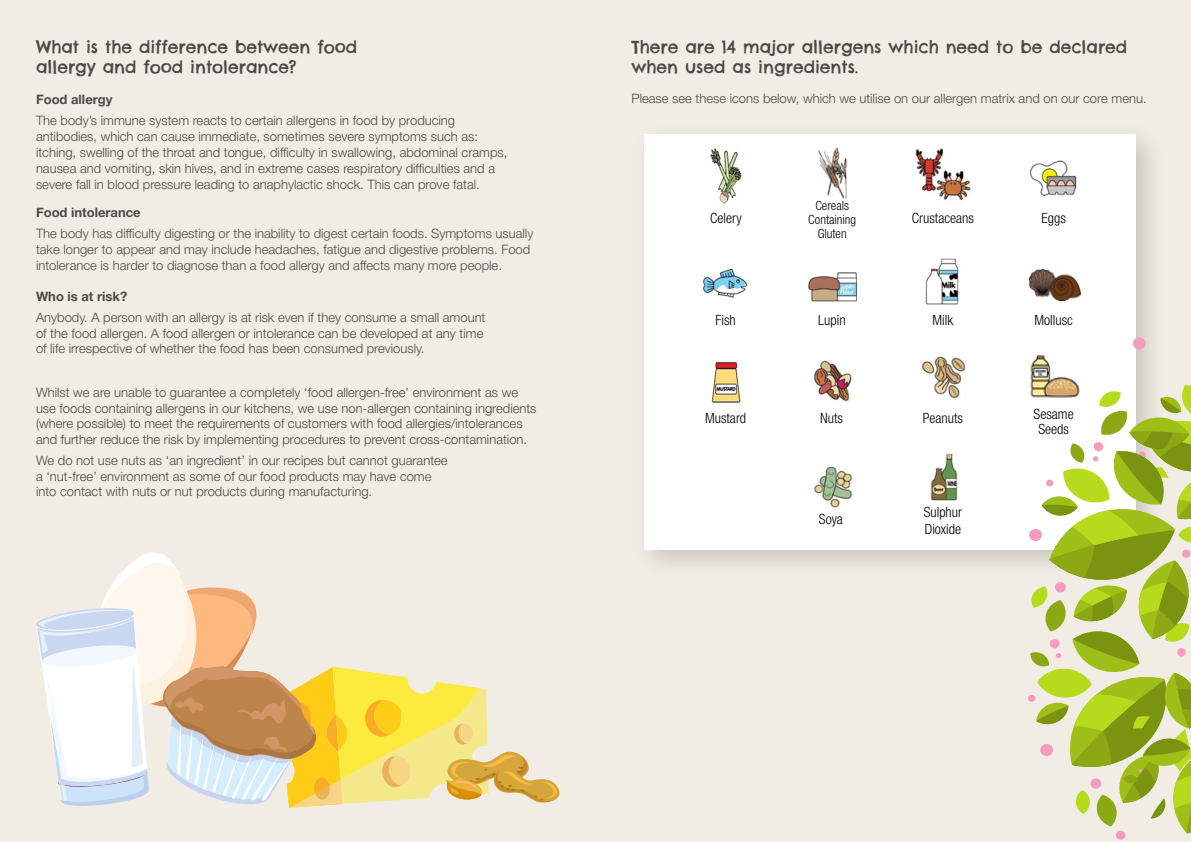
<style>
.page{position:relative;width:1191px;height:842px;background:#fff}
.page>*{position:absolute;margin:0;border:0;box-sizing:border-box;transform-origin:0 0}
.t1{font:17px/20.4px "Chelsea Market Pro";color:#4a4a49}
.t2{font:300 condensed 14.1px/17.1px "Helvetica Neue LT Std";color:#000}
.t3{font:300 13px/16px "Helvetica Neue LT Std";color:#4a4a49}
.t4{font:700 13px "Helvetica Neue LT Std";color:#4a4a49}
.t5{font:300 condensed 12.7px/14.1px "Helvetica Neue LT Std";color:#000;text-align:center}
</style>
<div class="page">
<div style="left:0;top:0;width:595px;height:842px;background:#f1ece4"></div>
<div style="left:595px;top:0;width:596px;height:842px;background:#f1ece4"></div>
<div style="left:630px;top:121px;width:536px;height:459px;background:#000;opacity:.17"></div>
<div style="left:644px;top:135px;width:492px;height:415px;background:#fff"></div>
<svg style="left:1133px;top:336px;width:13px;height:14px"></svg>
<svg style="left:1027px;top:385px;width:164px;height:455px"></svg>
<svg style="left:36px;top:553px;width:524px;height:255px"></svg>
<img style="left:711px;top:361px;width:30px;height:42px">
<img style="left:921px;top:356px;width:44px;height:43px">
<img style="left:808px;top:272px;width:48px;height:30px">
<img style="left:1029px;top:270px;width:51px;height:30px">
<img style="left:818px;top:147px;width:29px;height:52px">
<img style="left:930px;top:453px;width:28px;height:48px">
<img style="left:811px;top:361px;width:41px;height:41px">
<img style="left:915px;top:148px;width:56px;height:53px">
<img style="left:1029px;top:160px;width:48px;height:36px">
<div style="left:1025px;top:349px;width:56px;height:55px;background:#fff"></div>
<img style="left:1030px;top:355px;width:50px;height:43px">
<img style="left:703px;top:268px;width:45px;height:30px">
<img style="left:925px;top:259px;width:34px;height:46px">
<img style="left:814px;top:466px;width:39px;height:42px">
<img style="left:710px;top:148px;width:32px;height:56px">
<p class="t1" style="left:36px;top:37px;width:323px">What is the difference between food allergy and food intolerance?</p>
<p class="t4" style="left:36px;top:91px;width:78px">Food allergy</p>
<p class="t3" style="left:36px;top:112px;width:473px">The body’s immune system reacts to certain allergens in food by producing antibodies, which can cause immediate, sometimes severe symptoms such as: itching, swelling of the throat and tongue, difficulty in swallowing, abdominal cramps, nausea and vomiting, skin hives, and in extreme cases respiratory difficulties and a severe fall in blood pressure leading to anaphylactic shock. This can prove fatal.</p>
<p class="t4" style="left:36px;top:204px;width:106px">Food intolerance</p>
<p class="t3" style="left:36px;top:225px;width:499px">The body has difficulty digesting or the inability to digest certain foods. Symptoms usually take longer to appear and may include headaches, fatigue and digestive problems. Food intolerance is harder to diagnose than a food allergy and affects many more people.</p>
<p class="t4" style="left:36px;top:288px;width:93px">Who is at risk?</p>
<p class="t3" style="left:36px;top:309px;width:451px">Anybody. A person with an allergy is at risk even if they consume a small amount</p>
<p class="t3" style="left:36px;top:325px;width:449px">of the food allergen. A food allergen or intolerance can be developed at any time</p>
<p class="t3" style="left:36px;top:340px;width:390px">of life irrespective of whether the food has been consumed previously.</p>
<p class="t3" style="left:36px;top:384px;width:502px;line-height:15.6px">Whilst we are unable to guarantee a completely ‘food allergen-free’ environment as we use foods containing allergens in our kitchens, we use non-allergen containing ingredients (where possible) to meet the requirements of customers with food allergies/intolerances and further reduce the risk by implementing procedures to prevent cross-contamination.</p>
<p class="t3" style="left:36px;top:453px;width:413px;line-height:15.6px">We do not use nuts as ‘an ingredient’ in our recipes but cannot guarantee a ‘nut-free’ environment as some of our food products may have come into contact with nuts or nut products during manufacturing.</p>
<p class="t1" style="left:631px;top:36px;width:497px">There are 14 major allergens which need to be declared when used as ingredients.</p>
<p class="t3" style="left:631px;top:90px;width:517px">Please see these icons below, which we utilise on our allergen matrix and on our core menu.</p>
<p class="t2" style="left:710px;top:209px;width:33px">Celery</p>
<p class="t5" style="left:808px;top:198px;width:49px">Cereals<br>Containing<br>Gluten</p>
<p class="t2" style="left:912px;top:209px;width:64px">Crustaceans</p>
<p class="t2" style="left:1041px;top:209px;width:26px">Eggs</p>
<p class="t2" style="left:715px;top:311px;width:22px">Fish</p>
<p class="t2" style="left:932px;top:311px;width:22px">Milk</p>
<p class="t2" style="left:818px;top:311px;width:29px">Lupin</p>
<p class="t2" style="left:1034px;top:311px;width:40px">Mollusc</p>
<p class="t2" style="left:705px;top:409px;width:43px">Mustard</p>
<p class="t2" style="left:922px;top:409px;width:42px">Peanuts</p>
<p class="t2" style="left:820px;top:409px;width:24px">Nuts</p>
<p class="t2" style="left:819px;top:510px;width:26px">Soya</p>
<p class="t2" style="left:923px;top:503px;width:40px">Sulphur<br>Dioxide</p>
<p class="t2" style="left:1033px;top:406px;width:42px;line-height:15.6px;text-align:center">Sesame<br>Seeds</p>
</div>
